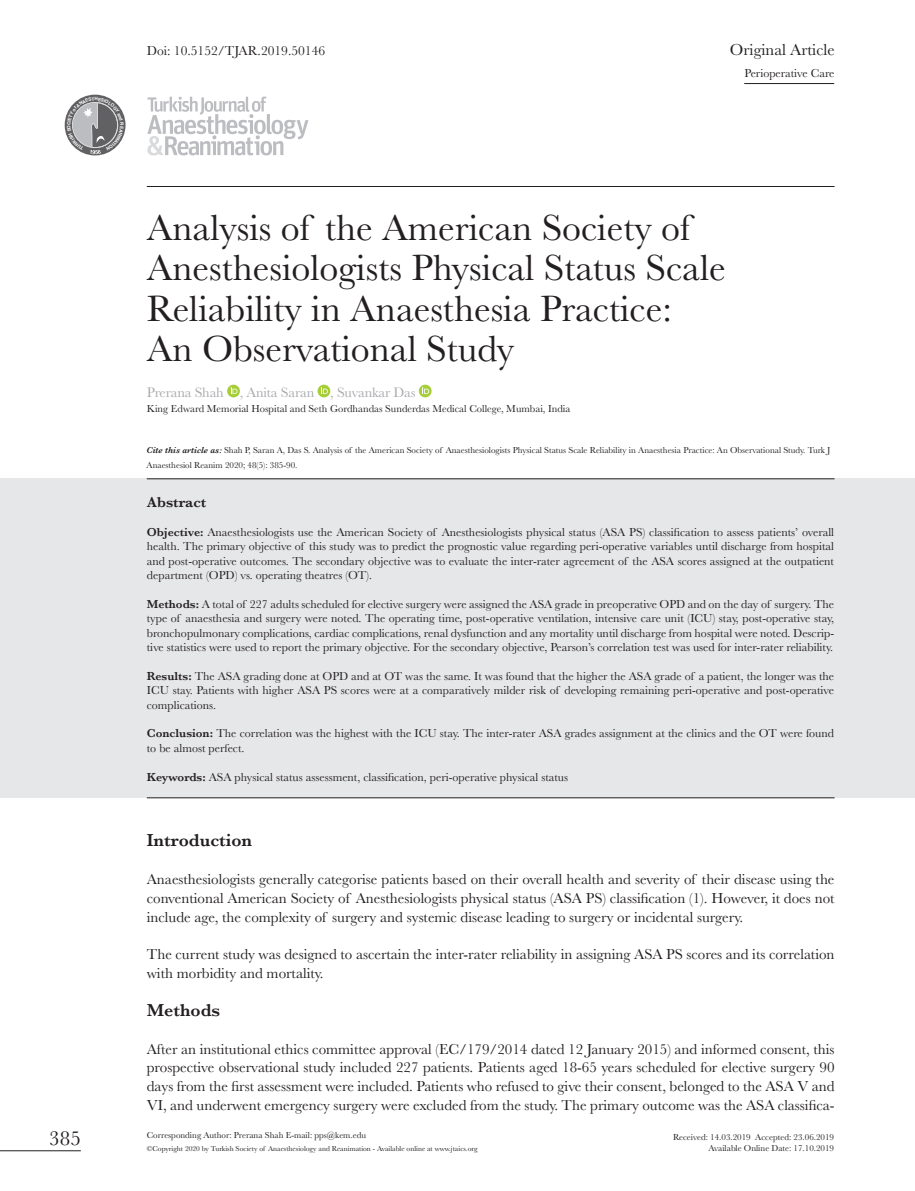
<style>
.page{position:relative;width:915px;height:1191px;background:#fff}
.page>*{position:absolute;margin:0;border:0;box-sizing:border-box;transform-origin:0 0}
.t1{font:37.8px/40.5px "Baskerville";color:#231f20}
.t2{font:21px "Baskerville";color:#231f20}
.t3{font:600 18px "Baskerville";color:#231f20}
.t4{font:16.5px "Baskerville";color:#231f20}
.t5{font:15px/18.9px "Baskerville";color:#231f20;text-align:justify}
.t6{font:600 15px "Baskerville";color:#231f20}
.t7{font:14.25px "Baskerville";letter-spacing:-.01em;color:#a8a9ad}
.t8{font:13.5px "Baskerville";color:#231f20}
.t9{font:12px/14.4px "Baskerville";color:#231f20;text-align:justify}
.t10{font:10.5px "Baskerville";color:#231f20}
.t11{font:9px/15px "Baskerville";color:#231f20}
.t12{font:7.5px "Baskerville";color:#231f20}
.s1{font-weight:600;font-style:italic}
.s2{font-weight:600}
</style>
<div class="page">
<svg style="left:147px;top:97px;width:161px;height:58px"></svg>
<svg style="left:227px;top:385px;width:13px;height:12px"></svg>
<svg style="left:230px;top:387px;width:7px;height:7px"></svg>
<div style="left:317px;top:385px;width:13px;height:12px;background:#a6ce39;border-radius:50%"></div>
<svg style="left:321px;top:387px;width:7px;height:7px"></svg>
<div style="left:418px;top:385px;width:13px;height:12px;background:#a6ce39;border-radius:50%"></div>
<svg style="left:422px;top:387px;width:7px;height:7px"></svg>
<hr style="left:147px;top:186px;width:687px;height:1px;background:#231f20">
<div style="left:0;top:478px;width:914px;height:319px;background:#e6e7e9"></div>
<hr style="left:147px;top:478px;width:687px;height:1px;background:#231f20">
<hr style="left:147px;top:797px;width:687px;height:1px;background:#231f20">
<hr style="left:0;top:1150px;width:81px;height:1px;background:#231f20">
<hr style="left:744px;top:83px;width:89px;height:1px;background:#231f20">
<svg style="left:65px;top:97px;width:58px;height:57px"></svg>
<p class="t2" style="left:49px;top:1124px;width:33px">385</p>
<p class="t8" style="left:147px;top:42px;width:180px">Doi: 10.5152/TJAR.2019.50146</p>
<p class="t4" style="left:729px;top:39px;width:106px">Original Article</p>
<p class="t9" style="left:744px;top:66px;width:92px">Perioperative Care</p>
<p class="t1" style="left:147px;top:208px;width:580px">Analysis of the American Society of Anesthesiologists Physical Status Scale Reliability in Anaesthesia Practice:<br>An Observational Study</p>
<p class="t7" style="left:147px;top:384px;width:270px">Prerana Shah , Anita Saran , Suvankar Das</p>
<p class="t10" style="left:147px;top:402px;width:425px">King Edward Memorial Hospital and Seth Gordhandas Sunderdas Medical College, Mumbai, India</p>
<p class="t11" style="left:146px;top:442px;width:685px"><span class="s1">Cite this article as:</span> Shah P, Saran A, Das S. Analysis of the American Society of Anaesthesiologists Physical Status Scale Reliability in Anaesthesia Practice: An Observational Study. Turk J<br>Anaesthesiol Reanim 2020; 48(5): 385-90.</p>
<p class="t6" style="left:147px;top:491px;width:61px">Abstract</p>
<p class="t9" style="left:147px;top:525px;width:688px"><span class="s2">Objective:</span> Anaesthesiologists use the American Society of Anesthesiologists physical status (ASA PS) classification to assess patients’ overall health. The primary objective of this study was to predict the prognostic value regarding peri-operative variables until discharge from hospital and post-operative outcomes. The secondary objective was to evaluate the inter-rater agreement of the ASA scores assigned at the outpatient department (OPD) vs. operating theatres (OT).</p>
<p class="t9" style="left:147px;top:597px;width:688px"><span class="s2">Methods:</span> A total of 227 adults scheduled for elective surgery were assigned the ASA grade in preoperative OPD and on the day of surgery. The type of anaesthesia and surgery were noted. The operating time, post-operative ventilation, intensive care unit (ICU) stay, post-operative stay, bronchopulmonary complications, cardiac complications, renal dysfunction and any mortality until discharge from hospital were noted. Descrip&shy;tive statistics were used to report the primary objective. For the secondary objective, Pearson’s correlation test was used for inter-rater reliability.</p>
<p class="t9" style="left:147px;top:669px;width:688px"><span class="s2">Results:</span> The ASA grading done at OPD and at OT was the same. It was found that the higher the ASA grade of a patient, the longer was the ICU stay. Patients with higher ASA PS scores were at a comparatively milder risk of developing remaining peri-operative and post-operative complications.</p>
<p class="t9" style="left:147px;top:726px;width:688px"><span class="s2">Conclusion:</span> The correlation was the highest with the ICU stay. The inter-rater ASA grades assignment at the clinics and the OT were found to be almost perfect.</p>
<p class="t9" style="left:147px;top:769px;width:422px"><span class="s2">Keywords:</span> ASA physical status assessment, classification, peri-operative physical status</p>
<p class="t3" style="left:147px;top:827px;width:107px">Introduction</p>
<p class="t5" style="left:147px;top:870px;width:689px">Anaesthesiologists generally categorise patients based on their overall health and severity of their disease using the conventional American Society of Anesthesiologists physical status (ASA PS) classification (1). However, it does not include age, the complexity of surgery and systemic disease leading to surgery or incidental surgery.</p>
<p class="t5" style="left:147px;top:945px;width:689px">The current study was designed to ascertain the inter-rater reliability in assigning ASA PS scores and its correlation with morbidity and mortality.</p>
<p class="t3" style="left:147px;top:997px;width:75px">Methods</p>
<p class="t5" style="left:147px;top:1039px;width:689px">After an institutional ethics committee approval (EC/179/2014 dated 12 January 2015) and informed consent, this prospective observational study included 227 patients. Patients aged 18-65 years scheduled for elective surgery 90 days from the first assessment were included. Patients who refused to give their consent, belonged to the ASA V and VI, and underwent emergency surgery were excluded from the study. The primary outcome was the ASA classifica-</p>
<p class="t11" style="left:147px;top:1127px;width:221px">Corresponding Author: Prerana Shah E-mail: pps@kem.edu</p>
<p class="t12" style="left:147px;top:1143px;width:332px">©Copyright 2020 by Turkish Society of Anaesthesiology and Reanimation - Available online at www.jtaics.org</p>
<p class="t11" style="left:672px;top:1129px;width:162px">Received: 14.03.2019 Accepted: 23.06.2019</p>
<p class="t11" style="left:708px;top:1140px;width:127px">Available Online Date: 17.10.2019</p>
</div>
